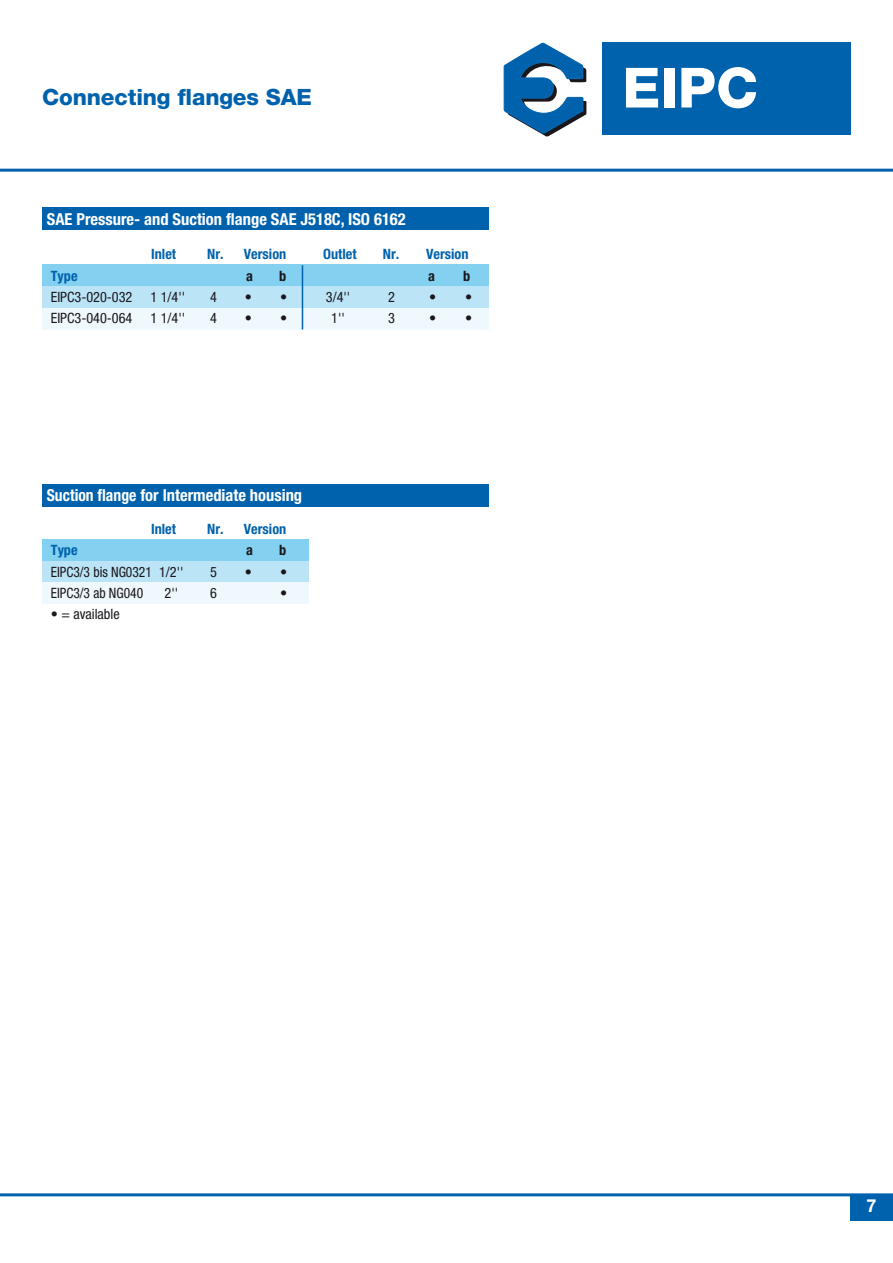
<style>
.page{position:relative;width:893px;height:1263px;background:#fff}
.page>*{position:absolute;margin:0;border:0;box-sizing:border-box;transform-origin:0 0}
.t1{font:800 55.5px "Helvetica Neue";color:#fff}
.t2{font:800 22.5px "Helvetica Neue";letter-spacing:-.005em;color:#0062ac}
.t3{font:700 18px "Helvetica Neue";color:#fff}
.t4{font:700 condensed 16.5px "Helvetica Neue";color:#fff}
.t5{font:700 condensed 16.5px "Helvetica Neue";color:#fff;scale:.95 1}
.t6{font:condensed 14.25px "Helvetica Neue";color:#1a171c}
.t7{font:700 condensed 14.25px "Helvetica Neue";color:#0062ac}
.t8{font:condensed 14.25px "Helvetica Neue";color:#1a171c;scale:.95 1}
.t9{font:700 condensed 14.25px "Helvetica Neue";color:#1a171c}
</style>
<div class="page">
<hr style="left:0;top:169px;width:892px;height:3px;background:#0062ac">
<div style="left:602px;top:42px;width:248px;height:92px;background:#0062ac"></div>
<svg style="left:504px;top:43px;width:82px;height:94px"></svg>
<div style="left:850px;top:1196px;width:42px;height:25px;background:#0062ac"></div>
<hr style="left:0;top:1193px;width:892px;height:3px;background:#0062ac">
<div style="left:42px;top:208px;width:447px;height:22px;background:#0062ac"></div>
<div style="left:42px;top:484px;width:447px;height:22px;background:#0062ac"></div>
<div style="left:42px;top:539px;width:266px;height:65px;background:#bce4f7"></div>
<div style="left:42px;top:539px;width:266px;height:22px;background:#83d0f0"></div>
<div style="left:42px;top:583px;width:266px;height:21px;background:#eff8fd"></div>
<div style="left:42px;top:265px;width:447px;height:64px;background:#bce4f7"></div>
<div style="left:42px;top:265px;width:447px;height:21px;background:#83d0f0"></div>
<div style="left:42px;top:308px;width:447px;height:22px;background:#eff8fd"></div>
<hr style="left:302px;top:265px;width:1px;height:65px;background:#0062ac">
<h2 class="t2" style="left:42px;top:89px;width:271px">Connecting flanges SAE</h2>
<p class="t4" style="left:47px;top:213px;width:360px">SAE Pressure- and Suction flange SAE J518C, ISO 6162</p>
<p class="t7" style="left:151px;top:249px;width:27px">Inlet</p>
<p class="t7" style="left:207px;top:249px;width:81px">Nr. Version</p>
<p class="t7" style="left:323px;top:249px;width:35px">Outlet</p>
<p class="t7" style="left:383px;top:249px;width:87px">Nr. Version</p>
<p class="t7" style="left:51px;top:271px;width:28px">Type</p>
<p class="t9" style="left:246px;top:271px;width:8px">a</p>
<p class="t9" style="left:279px;top:271px;width:9px">b</p>
<p class="t9" style="left:428px;top:271px;width:8px">a</p>
<p class="t9" style="left:463px;top:271px;width:9px">b</p>
<p class="t6" style="left:51px;top:292px;width:83px">EIPC3-020-032</p>
<p class="t6" style="left:151px;top:292px;width:36px">1 1/4''</p>
<p class="t6" style="left:210px;top:292px;width:8px">4</p>
<p class="t6" style="left:245px;top:292px;width:44px">• •</p>
<p class="t6" style="left:326px;top:292px;width:26px">3/4''</p>
<p class="t6" style="left:388px;top:292px;width:8px">2</p>
<p class="t6" style="left:429px;top:292px;width:45px">• •</p>
<p class="t6" style="left:51px;top:313px;width:83px">EIPC3-040-064</p>
<p class="t6" style="left:151px;top:313px;width:36px">1 1/4''</p>
<p class="t6" style="left:210px;top:313px;width:8px">4</p>
<p class="t6" style="left:245px;top:313px;width:44px">• •</p>
<p class="t6" style="left:331px;top:313px;width:15px">1''</p>
<p class="t6" style="left:388px;top:313px;width:8px">3</p>
<p class="t6" style="left:429px;top:313px;width:45px">• •</p>
<p class="t5" style="left:47px;top:489px;width:270px">Suction flange for Intermediate housing</p>
<p class="t7" style="left:151px;top:524px;width:27px">Inlet</p>
<p class="t7" style="left:207px;top:524px;width:81px">Nr. Version</p>
<p class="t7" style="left:51px;top:545px;width:28px">Type</p>
<p class="t9" style="left:246px;top:545px;width:8px">a</p>
<p class="t9" style="left:279px;top:545px;width:9px">b</p>
<p class="t8" style="left:51px;top:566px;width:141px">EIPC3/3 bis NG0321 1/2''</p>
<p class="t6" style="left:210px;top:566px;width:8px">5</p>
<p class="t6" style="left:245px;top:566px;width:44px">• •</p>
<p class="t8" style="left:51px;top:588px;width:99px">EIPC3/3 ab NG040</p>
<p class="t6" style="left:164px;top:588px;width:15px">2''</p>
<p class="t6" style="left:210px;top:588px;width:8px">6</p>
<p class="t6" style="left:280px;top:588px;width:9px">•</p>
<p class="t6" style="left:51px;top:609px;width:70px">• = available</p>
<h1 class="t1" style="left:622px;top:68px;width:137px">EIPC</h1>
<p class="t3" style="left:866px;top:1200px;width:12px">7</p>
</div>
